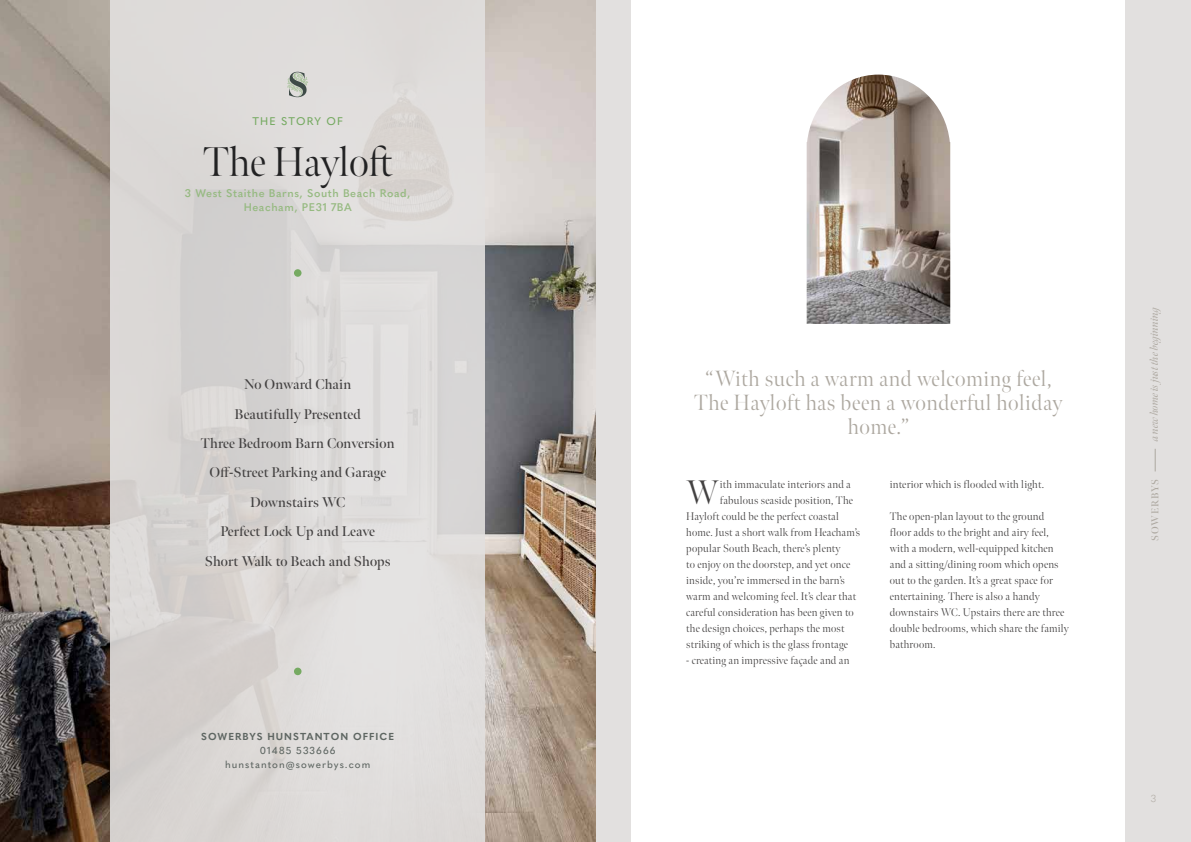
<style>
.page{position:relative;width:1191px;height:842px;background:#fff}
.page>*{position:absolute;margin:0;border:0;box-sizing:border-box;transform-origin:0 0}
.t1{font:300 41.5px "Meno Banner";letter-spacing:-.02em;color:#222223}
.t2{font:300 34px "Meno Banner";color:#434141}
.t3{font:300 22px/24px "Meno Banner";letter-spacing:.025em;color:#ada8a0;text-align:center}
.t4{font:600 14px/29.3px "Meno Banner";letter-spacing:.01em;color:#434141;text-align:center}
.t5{font:300 11px/16px "Meno Banner";letter-spacing:.02em;color:#434141}
.t6{font:600 11px/14px "Quasimoda";letter-spacing:.05em;color:#96ba81;text-align:center}
.t7{font:italic 11px "Meno Banner";letter-spacing:-.01em;color:#ada8a0}
.t8{font:500 11px "Quasimoda";letter-spacing:.1em;color:#76aa62}
.t9{font:500 10px/14px "Quasimoda";letter-spacing:.1em;color:#5e6662;text-align:center}
.t10{font:700 10px "Quasimoda";letter-spacing:.1em;color:#5e6662}
.t11{font:600 10px "Meno Banner";letter-spacing:.08em;color:#ada8a0}
.t12{font:300 10px "Quasimoda";color:#ada8a0}
</style>
<div class="page">
<div style="left:595px;top:0;width:596px;height:842px;background:#e2e0df"></div>
<svg style="left:1155px;top:449px;width:1px;height:22px"></svg>
<img style="left:0;top:0;width:595px;height:842px">
<div style="left:111px;top:0;width:374px;height:842px;background:linear-gradient(to right,#d7d3d1,#e0dedd)"></div>
<div style="left:294px;top:269px;width:7px;height:8px;background:#76aa62;border-radius:50%"></div>
<div style="left:294px;top:668px;width:7px;height:7px;background:#76aa62;border-radius:50%"></div>
<svg style="left:287px;top:72px;width:21px;height:25px"></svg>
<div style="left:631px;top:0;width:494px;height:842px;background:#fff"></div>
<img style="left:806px;top:75px;width:144px;height:249px">
<p class="t8" style="left:252px;top:113px;width:92px">THE STORY OF</p>
<h1 class="t1" style="left:203px;top:137px;width:192px">The Hayloft</h1>
<p class="t6" style="left:185px;top:186px;width:227px">3 West Staithe Barns, South Beach Road,<br>Heacham, PE31 7BA</p>
<p class="t4" style="left:201px;top:370px;width:195px">No Onward Chain<br>Beautifully Presented<br>Three Bedroom Barn Conversion<br>Off-Street Parking and Garage<br>Downstairs WC<br>Perfect Lock Up and Leave<br>Short Walk to Beach and Shops</p>
<p class="t10" style="left:201px;top:728px;width:194px">SOWERBYS HUNSTANTON OFFICE</p>
<p class="t9" style="left:225px;top:742px;width:147px">01485 533666 hunstanton@sowerbys.com</p>
<h3 class="t3" style="left:694px;top:367px;width:370px">“With such a warm and welcoming feel,<br>The Hayloft has been a wonderful holiday home.”</h3>
<h2 class="t2" style="left:686px;top:472px;width:34px">W</h2>
<p class="t5" style="left:720px;top:477px;width:133px">ith immaculate interiors and a</p>
<p class="t5" style="left:720px;top:493px;width:135px">fabulous seaside position, The</p>
<p class="t5" style="left:686px;top:509px;width:154px">Hayloft could be the perfect coastal</p>
<p class="t5" style="left:686px;top:525px;width:175px">home. Just a short walk from Heacham’s</p>
<p class="t5" style="left:686px;top:541px;width:156px">popular South Beach, there’s plenty</p>
<p class="t5" style="left:686px;top:557px;width:166px">to enjoy on the doorstep, and yet once</p>
<p class="t5" style="left:686px;top:573px;width:160px">inside, you’re immersed in the barn’s</p>
<p class="t5" style="left:686px;top:589px;width:171px">warm and welcoming feel. It’s clear that</p>
<p class="t5" style="left:686px;top:605px;width:169px">careful consideration has been given to</p>
<p class="t5" style="left:686px;top:621px;width:160px">the design choices, perhaps the most</p>
<p class="t5" style="left:686px;top:637px;width:163px">striking of which is the glass frontage</p>
<p class="t5" style="left:686px;top:653px;width:165px">- creating an impressive façade and an</p>
<p class="t5" style="left:889px;top:477px;width:156px">interior which is flooded with light.</p>
<p class="t5" style="left:889px;top:509px;width:180px">The open-plan layout to the ground<br>floor adds to the bright and airy feel, with a modern, well-equipped kitchen and a sitting/dining room which opens out to the garden. It’s a great space for entertaining. There is also a handy downstairs WC. Upstairs there are three double bedrooms, which share the family bathroom.</p>
<p class="t7" style="left:1147px;top:441px;width:138px;rotate:-90deg">a new home is just the beginning</p>
<p class="t11" style="left:1149px;top:541px;width:63px;rotate:-90deg">SOWERBYS</p>
<p class="t12" style="left:1150px;top:791px;width:7px">3</p>
</div>
